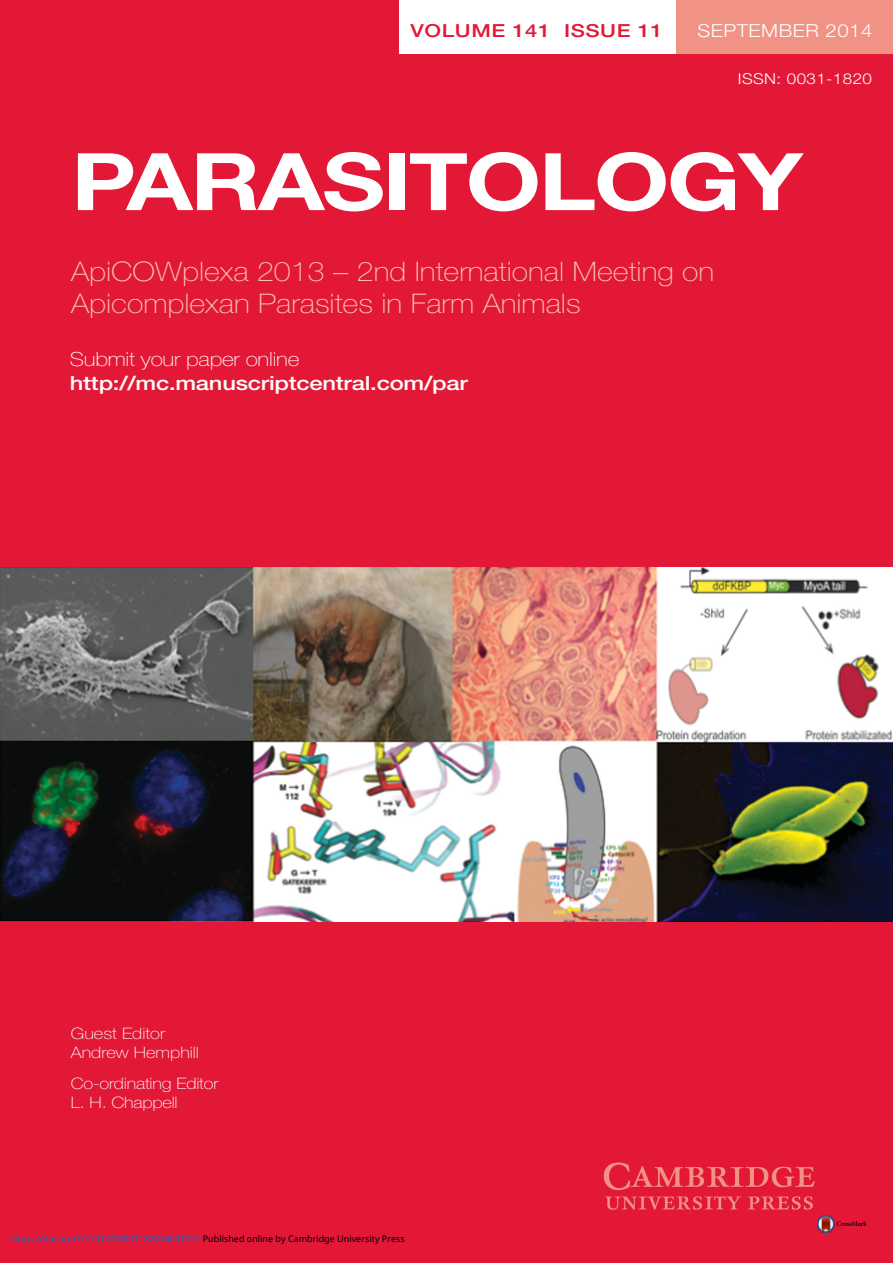
<style>
.page{position:relative;width:893px;height:1263px;background:#fff}
.page>*{position:absolute;margin:0;border:0;box-sizing:border-box;transform-origin:0 0}
.t1{font:700 79.5px "Helvetica Neue";letter-spacing:-.025em;color:#fff;scale:1.22 1}
.t2{font:100 27px/32.4px "Helvetica Neue";color:#f7c5b8;scale:1.12 1}
.t3{font:500 19.5px "Helvetica Neue";letter-spacing:-.01em;color:#fff;scale:1.22 1}
.t4{font:100 19.5px "Helvetica Neue";letter-spacing:-.01em;color:#fff;scale:1.16 1}
.t5{font:500 18px "Helvetica Neue";letter-spacing:.025em;color:#e31836;scale:1.22 1}
.t6{font:300 18px "Helvetica Neue";letter-spacing:.025em;color:#fff;scale:1.13 1}
.t7{font:100 15.75px/18.9px "Helvetica Neue";letter-spacing:-.01em;color:#fff;scale:1.16 1}
.t8{font:300 15px "Helvetica Neue";letter-spacing:.025em;color:#fff;scale:1.13 1}
.t9{font:9px "Noto Sans";color:#0172cf}
.s1{color:#000}
</style>
<div class="page">
<div style="left:0;top:0;width:892px;height:1263px;background:#e31836"></div>
<svg style="left:603px;top:1163px;width:211px;height:27px"></svg>
<svg style="left:605px;top:1196px;width:136px;height:14px"></svg>
<svg style="left:747px;top:1196px;width:65px;height:14px"></svg>
<div style="left:399px;top:0;width:277px;height:54px;background:#fff"></div>
<div style="left:676px;top:0;width:216px;height:54px;background:#f09384"></div>
<img style="left:0;top:568px;width:892px;height:353px">
<img style="left:818px;top:1216px;width:48px;height:17px">
<h3 class="t5" style="left:410px;top:24px;width:208px">VOLUME 141 ISSUE 11</h3>
<h3 class="t6" style="left:697px;top:24px;width:156px">SEPTEMBER 2014</h3>
<h3 class="t8" style="left:737px;top:74px;width:120px">ISSN: 0031-1820</h3>
<h1 class="t1" style="left:71px;top:153px;width:601px">PARASITOLOGY</h1>
<h2 class="t2" style="left:71px;top:257px;width:575px">ApiCOWplexa 2013 – 2nd International Meeting on<br>Apicomplexan Parasites in Farm Animals</h2>
<h3 class="t4" style="left:70px;top:352px;width:199px">Submit your paper online</h3>
<h3 class="t3" style="left:70px;top:376px;width:328px">http://mc.manuscriptcentral.com/par</h3>
<h3 class="t7" style="left:71px;top:1025px;width:112px">Guest Editor<br>Andrew Hemphill</h3>
<h3 class="t7" style="left:71px;top:1076px;width:129px">Co-ordinating Editor<br>L. H. Chappell</h3>
<p class="t9" style="left:12px;top:1232px;width:394px">https://doi.org/10.1017/S0031182014001322 <span class="s1">Published online by Cambridge University Press</span></p>
</div>
